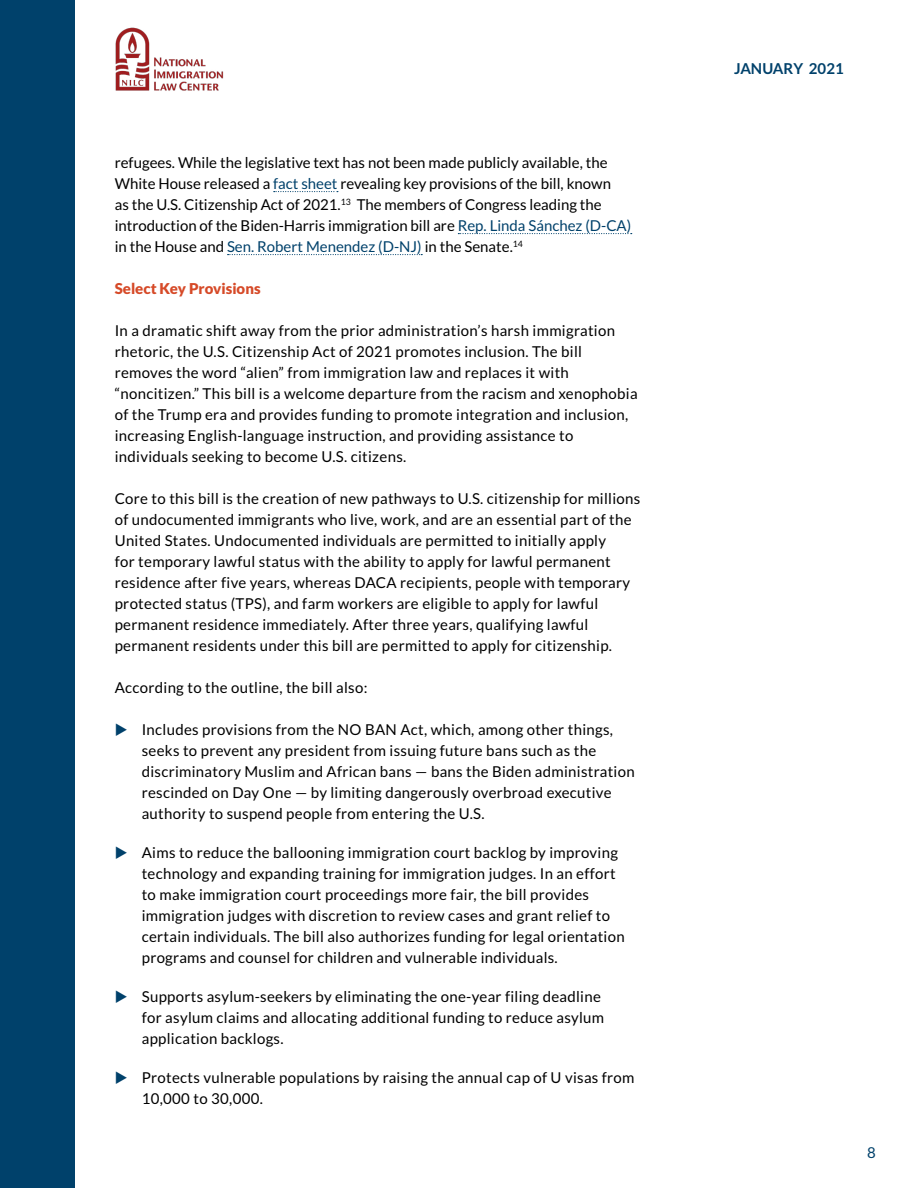
<style>
.page{position:relative;width:918px;height:1188px;background:#fff}
.page>*{position:absolute;margin:0;border:0;box-sizing:border-box;transform-origin:0 0}
.t1{font:15px/21px "Lato";letter-spacing:.02em;color:#000}
.t2{font:15px/21px "Lato";color:#000}
.t3{font:900 15px "Lato";color:#d64a28}
.t4{font:700 15px "Lato";color:#00416b}
.t5{font:15px "Lato";color:#00416b}
.s1{color:#00416b}
</style>
<div class="page">
<img style="left:115px;top:27px;width:109px;height:64px">
<div style="left:0;top:0;width:74px;height:1188px;background:#00416b"></div>
<svg style="left:274px;top:191px;width:64px;height:1px"></svg>
<svg style="left:458px;top:233px;width:174px;height:1px"></svg>
<svg style="left:228px;top:254px;width:194px;height:1px"></svg>
<p class="t2" style="left:115px;top:152px;width:518px">refugees. While the legislative text has not been made publicly available, the White House released a <span class="s1">fact sheet</span> revealing key provisions of the bill, known<br>as the U.S. Citizenship Act of 2021.<sup>13</sup> The members of Congress leading the introduction of the Biden-Harris immigration bill are <span class="s1">Rep. Linda Sánchez (D-CA) </span>in the House and <span class="s1">Sen. Robert Menendez (D-NJ)</span> in the Senate.<sup>14</sup></p>
<p class="t3" style="left:115px;top:279px;width:147px">Select Key Provisions</p>
<p class="t1" style="left:115px;top:320px;width:524px">In a dramatic shift away from the prior administration’s harsh immigration rhetoric, the U.S. Citizenship Act of 2021 promotes inclusion. The bill removes the word “alien” from immigration law and replaces it with “noncitizen.” This bill is a welcome departure from the racism and xenophobia of the Trump era and provides funding to promote integration and inclusion, increasing English-language instruction, and providing assistance to individuals seeking to become U.S. citizens.</p>
<p class="t1" style="left:115px;top:488px;width:527px">Core to this bill is the creation of new pathways to U.S. citizenship for millions of undocumented immigrants who live, work, and are an essential part of the United States. Undocumented individuals are permitted to initially apply<br>for temporary lawful status with the ability to apply for lawful permanent residence after five years, whereas DACA recipients, people with temporary protected status (TPS), and farm workers are eligible to apply for lawful permanent residence immediately. After three years, qualifying lawful permanent residents under this bill are permitted to apply for citizenship.</p>
<p class="t1" style="left:115px;top:677px;width:254px">According to the outline, the bill also:</p>
<p class="t1" style="left:142px;top:719px;width:495px">Includes provisions from the NO BAN Act, which, among other things, seeks to prevent any president from issuing future bans such as the discriminatory Muslim and African bans — bans the Biden administration rescinded on Day One — by limiting dangerously overbroad executive authority to suspend people from entering the U.S.</p>
<p class="t1" style="left:142px;top:842px;width:484px">Aims to reduce the ballooning immigration court backlog by improving technology and expanding training for immigration judges. In an effort to make immigration court proceedings more fair, the bill provides immigration judges with discretion to review cases and grant relief to certain individuals. The bill also authorizes funding for legal orientation programs and counsel for children and vulnerable individuals.</p>
<p class="t1" style="left:142px;top:986px;width:464px">Supports asylum-seekers by eliminating the one-year filing deadline for asylum claims and allocating additional funding to reduce asylum application backlogs.</p>
<p class="t1" style="left:142px;top:1067px;width:494px">Protects vulnerable populations by raising the annual cap of U visas from<br>10,000 to 30,000.</p>
<p class="t4" style="left:734px;top:60px;width:111px">JANUARY 2021</p>
<p class="t5" style="left:867px;top:1144px;width:10px">8</p>
</div>
